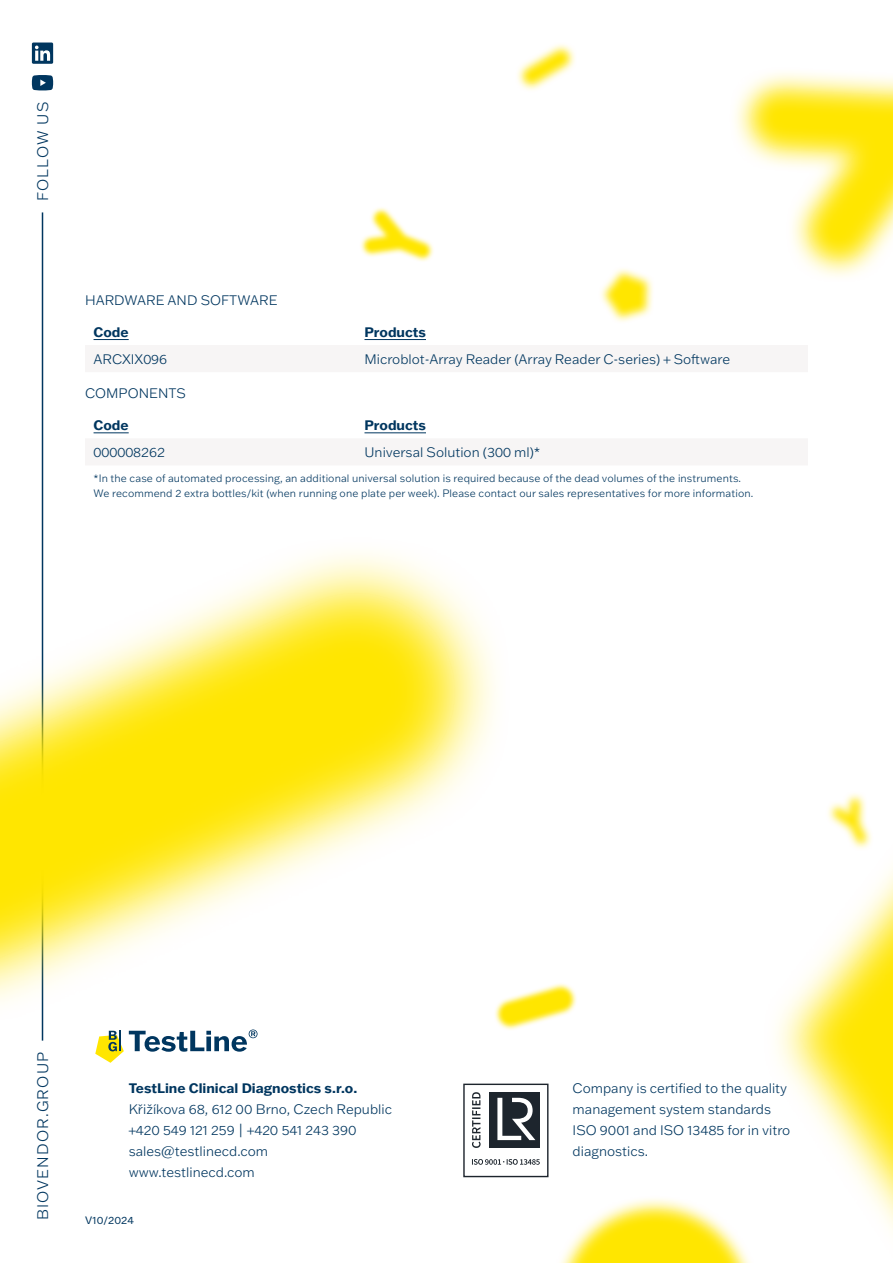
<style>
.page{position:relative;width:893px;height:1263px;background:#fff}
.page>*{position:absolute;margin:0;border:0;box-sizing:border-box;transform-origin:0 0}
.t1{font:300 15px "Franklin Gothic ATF";letter-spacing:.075em;color:#00365f}
.t2{font:300 13.5px/21px "Franklin Gothic ATF";color:#00365f}
.t3{font:700 13.5px "Franklin Gothic ATF";color:#00365f}
.t4{font:300 10.5px/15px "Franklin Gothic ATF";letter-spacing:.01em;color:#00365f}
.t5{font:10.5px "Franklin Gothic ATF";letter-spacing:.015em;color:#00365f}
</style>
<div class="page">
<svg style="left:776px;top:990px;width:23px;height:100px"></svg>
<svg style="left:561px;top:1199px;width:189px;height:64px"></svg>
<svg style="left:564px;top:1209px;width:183px;height:54px"></svg>
<svg style="left:735px;top:84px;width:135px;height:193px"></svg>
<svg style="left:751px;top:73px;width:142px;height:192px"></svg>
<svg style="left:360px;top:207px;width:74px;height:54px"></svg>
<svg style="left:364px;top:210px;width:66px;height:48px"></svg>
<svg style="left:601px;top:269px;width:52px;height:53px"></svg>
<svg style="left:606px;top:274px;width:40px;height:42px"></svg>
<svg style="left:846px;top:793px;width:18px;height:6px"></svg>
<svg style="left:799px;top:799px;width:94px;height:431px"></svg>
<svg style="left:517px;top:44px;width:58px;height:46px"></svg>
<svg style="left:522px;top:49px;width:49px;height:36px"></svg>
<svg style="left:502px;top:983px;width:75px;height:47px"></svg>
<svg style="left:498px;top:986px;width:76px;height:41px"></svg>
<svg style="left:32px;top:43px;width:21px;height:21px"></svg>
<hr style="left:42px;top:212px;width:1px;height:828px;background:#00365f">
<svg style="left:32px;top:75px;width:21px;height:15px"></svg>
<svg style="left:0;top:537px;width:510px;height:486px"></svg>
<svg style="left:0;top:579px;width:468px;height:402px"></svg>
<svg style="left:95px;top:1029px;width:163px;height:34px"></svg>
<div style="left:463px;top:1083px;width:85px;height:94px;background:#fff;border:1px solid #1d252d"></div>
<div style="left:489px;top:1092px;width:51px;height:56px;background:#1d252d"></div>
<svg style="left:497px;top:1098px;width:38px;height:42px"></svg>
<svg style="left:472px;top:1092px;width:9px;height:56px"></svg>
<svg style="left:472px;top:1159px;width:68px;height:6px"></svg>
<hr style="left:94px;top:339px;width:35px;height:1px;background:#00365f">
<hr style="left:364px;top:339px;width:62px;height:1px;background:#00365f">
<hr style="left:94px;top:433px;width:35px;height:1px;background:#00365f">
<hr style="left:364px;top:433px;width:62px;height:1px;background:#00365f">
<p class="t1" style="left:33px;top:201px;width:101px;rotate:-90deg">FOLLOW US</p>
<p class="t2" style="left:85px;top:289px;width:194px">HARDWARE AND SOFTWARE</p>
<p class="t3" style="left:94px;top:323px;width:37px">Code</p>
<p class="t3" style="left:364px;top:323px;width:63px">Products</p>
<p class="t2" style="left:94px;top:348px;width:75px">ARCXIX096</p>
<p class="t2" style="left:364px;top:348px;width:367px">Microblot-Array Reader (Array Reader C-series) + Software</p>
<p class="t2" style="left:85px;top:383px;width:102px">COMPONENTS</p>
<p class="t3" style="left:94px;top:416px;width:37px">Code</p>
<p class="t3" style="left:364px;top:416px;width:63px">Products</p>
<p class="t2" style="left:94px;top:441px;width:73px">000008262</p>
<p class="t2" style="left:364px;top:441px;width:177px">Universal Solution (300 ml)*</p>
<p class="t4" style="left:94px;top:470px;width:661px">*In the case of automated processing, an additional universal solution is required because of the dead volumes of the instruments.<br>We recommend 2 extra bottles/kit (when running one plate per week). Please contact our sales representatives for more information.</p>
<p class="t1" style="left:33px;top:1220px;width:170px;rotate:-90deg">BIOVENDOR.GROUP</p>
<p class="t3" style="left:129px;top:1079px;width:230px">TestLine Clinical Diagnostics s.r.o.</p>
<p class="t2" style="left:129px;top:1098px;width:265px">Křižíkova 68, 612 00 Brno, Czech Republic +420 549 121 259 | +420 541 243 390 sales@testlinecd.com www.testlinecd.com</p>
<p class="t5" style="left:85px;top:1213px;width:50px">V10/2024</p>
<p class="t2" style="left:573px;top:1077px;width:219px">Company is certified to the quality management system standards<br>ISO 9001 and ISO 13485 for in vitro diagnostics.</p>
</div>
